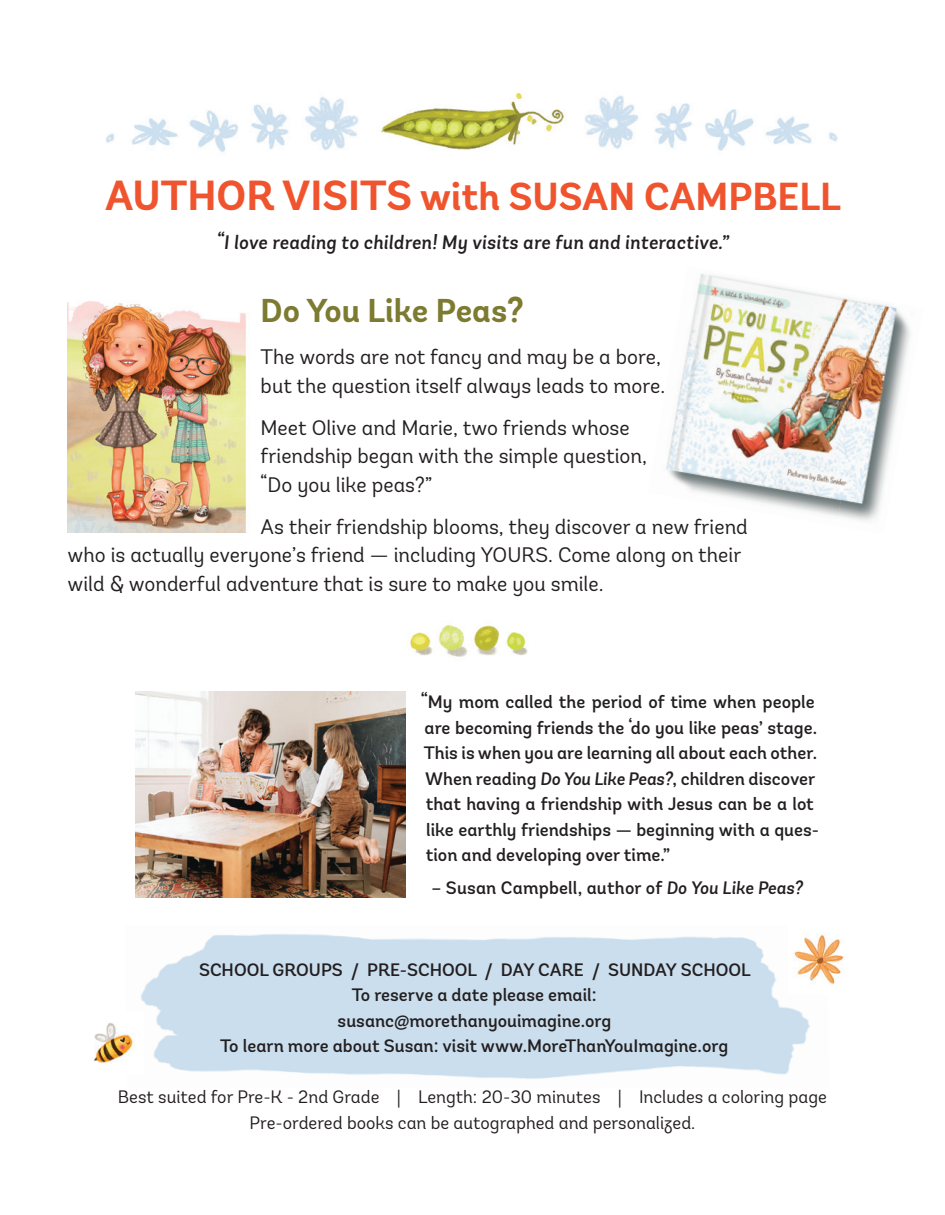
<style>
.page{position:relative;width:945px;height:1215px;background:#fff}
.page>*{position:absolute;margin:0;border:0;box-sizing:border-box;transform-origin:0 0}
.t1{font:700 39px "Andes";color:#f0542e}
.t2{font:700 33px "Andes";color:#7c7b31}
.t3{font:21px/28.5px "Andes";color:#231f20}
.t4{font:italic 500 19.5px "Andes";letter-spacing:.02em;color:#231f20}
.t5{font:500 18px/25.5px "Andes";color:#231f20;text-align:center}
.t6{font:18px/25.5px "Andes";color:#231f20;text-align:center}
.s1{font-size:42px}
.s2{font-style:italic}
</style>
<div class="page">
<img style="left:135px;top:692px;width:271px;height:205px">
<img style="left:94px;top:1023px;width:41px;height:40px">
<img style="left:677px;top:274px;width:175px;height:128px">
<img style="left:836px;top:300px;width:75px;height:221px">
<img style="left:666px;top:402px;width:187px;height:119px">
<img style="left:68px;top:301px;width:178px;height:231px">
<img style="left:106px;top:92px;width:732px;height:61px">
<img style="left:410px;top:624px;width:118px;height:33px">
<img style="left:793px;top:932px;width:51px;height:53px">
<h1 class="t1" style="left:105px;top:172px;width:737px"><span class="s1">AUTHOR VISITS</span> with SUSAN CAMPBELL</h1>
<p class="t4" style="left:217px;top:230px;width:514px">“I love reading to children! My visits are fun and interactive.”</p>
<h2 class="t2" style="left:261px;top:290px;width:265px">Do You Like Peas?</h2>
<p class="t3" style="left:261px;top:343px;width:406px">The words are not fancy and may be a bore, but the question itself always leads to more.</p>
<p class="t3" style="left:261px;top:413px;width:388px">Meet Olive and Marie, two friends whose friendship began with the simple question, “Do you like peas?”</p>
<p class="t3" style="left:68px;top:512px;width:682px;text-indent:193px">As their friendship blooms, they discover a new friend who is actually everyone’s friend — including YOURS. Come along on their wild &amp; wonderful adventure that is sure to make you smile.</p>
<p class="t5" style="left:421px;top:690px;width:400px;text-align:left">“My mom called the period of time when people are becoming friends the ‘do you like peas’ stage.<br>This is when you are learning all about each other.<br>When reading <span class="s2">Do You Like Peas?</span>, children discover that having a friendship with Jesus can be a lot like earthly friendships — beginning with a ques&shy;tion and developing over time.”</p>
<p class="t5" style="left:431px;top:875px;width:373px">– Susan Campbell, author of <span class="s2">Do You Like Peas?</span></p>
<p class="t5" style="left:199px;top:957px;width:553px">SCHOOL GROUPS / PRE-SCHOOL / DAY CARE / SUNDAY SCHOOL To reserve a date please email:<br>susanc@morethanyouimagine.org<br>To learn more about Susan: visit www.MoreThanYouImagine.org</p>
<p class="t6" style="left:118px;top:1084px;width:711px">Best suited for Pre-K - 2nd Grade | Length: 20-30 minutes | Includes a coloring page<br>Pre-ordered books can be autographed and personalized.</p>
</div>
